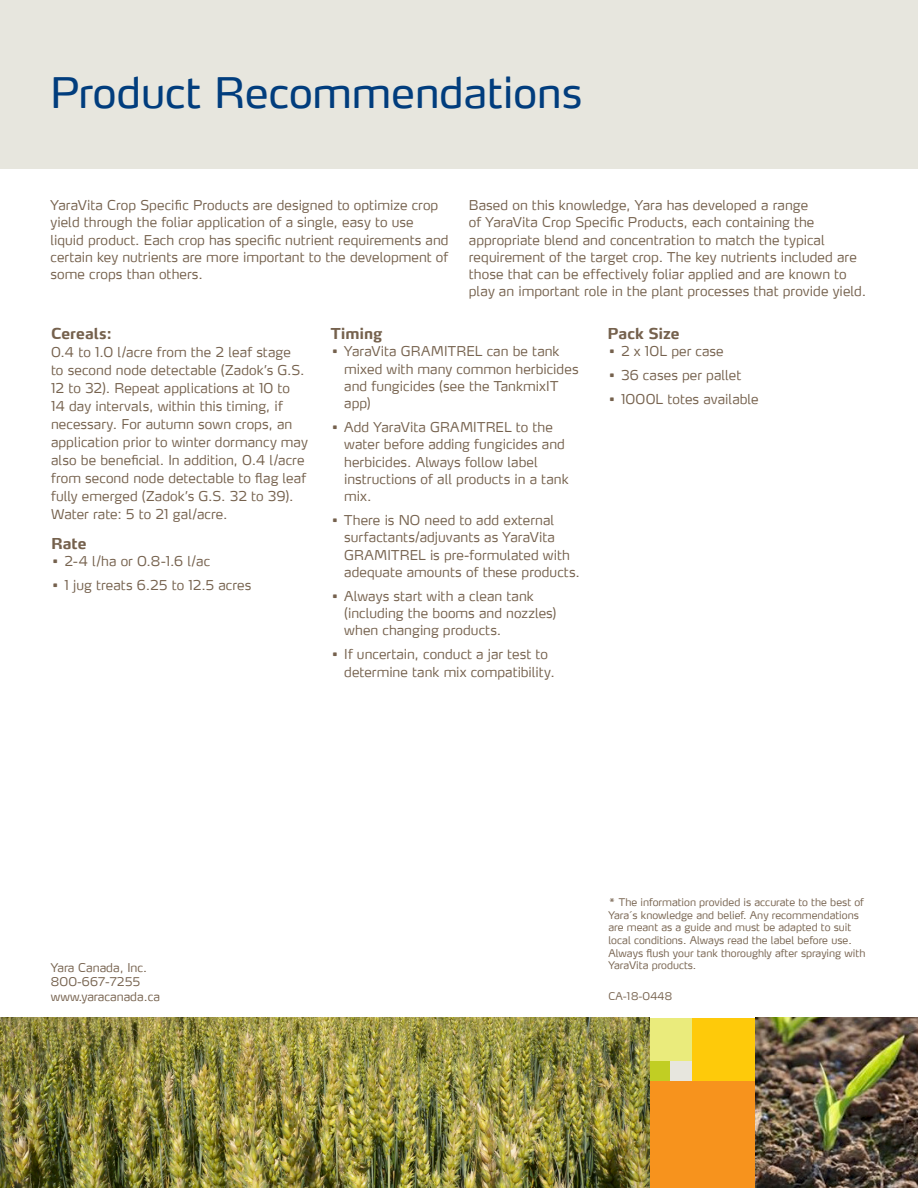
<style>
.page{position:relative;width:918px;height:1188px;background:#fff}
.page>*{position:absolute;margin:0;border:0;box-sizing:border-box;transform-origin:0 0}
.t1{font:42px "Yara Max LF";color:#013d7d}
.t2{font:700 15px "Yara Max LF";color:#75614d}
.t3{font:300 13.5px/17.2px "Yara Max LF";letter-spacing:.005em;color:#75614d}
.t4{font:300 12px "Yara Max LF";color:#75614d}
.t5{font:300 10.5px/12.6px "Yara Max LF";color:#75614d}
</style>
<div class="page">
<div style="left:649px;top:1060px;width:21px;height:22px;background:#c1ce23"></div>
<div style="left:670px;top:1060px;width:22px;height:22px;background:#e7e6de"></div>
<div style="left:649px;top:1018px;width:43px;height:42px;background:#eaeb7c"></div>
<div style="left:692px;top:1018px;width:64px;height:64px;background:#feca0a"></div>
<div style="left:649px;top:1082px;width:107px;height:106px;background:#f7931d"></div>
<div style="left:0;top:0;width:918px;height:169px;background:#e7e6de"></div>
<img style="left:0;top:1018px;width:649px;height:170px">
<img style="left:756px;top:1018px;width:162px;height:170px">
<p class="t1" style="left:50px;top:67px;width:534px">Product Recommendations</p>
<p class="t3" style="left:51px;top:196px;width:400px">YaraVita Crop Specific Products are designed to optimize crop yield through the foliar application of a single, easy to use liquid product. Each crop has specific nutrient requirements and certain key nutrients are more important to the development of some crops than others.</p>
<p class="t3" style="left:469px;top:196px;width:399px">Based on this knowledge, Yara has developed a range<br>of YaraVita Crop Specific Products, each containing the appropriate blend and concentration to match the typical requirement of the target crop. The key nutrients included are those that can be effectively foliar applied and are known to play an important role in the plant processes that provide yield.</p>
<p class="t2" style="left:51px;top:324px;width:63px">Cereals:</p>
<p class="t3" style="left:51px;top:343px;width:258px;line-height:18px">0.4 to 1.0 l/acre from the 2 leaf stage<br>to second node detectable (Zadok’s G.S.<br>12 to 32). Repeat applications at 10 to<br>14 day intervals, within this timing, if necessary. For autumn sown crops, an application prior to winter dormancy may also be beneficial. In addition, 0.4 l/acre from second node detectable to flag leaf fully emerged (Zadok’s G.S. 32 to 39).<br>Water rate: 5 to 21 gal/acre.</p>
<p class="t2" style="left:51px;top:534px;width:37px">Rate</p>
<p class="t3" style="left:53px;top:552px;width:159px">• 2-4 l/ha or 0.8-1.6 l/ac</p>
<p class="t3" style="left:53px;top:576px;width:200px">• 1 jug treats 6.25 to 12.5 acres</p>
<p class="t2" style="left:331px;top:324px;width:53px">Timing</p>
<p class="t3" style="left:344px;top:343px;width:236px;text-indent:-12px">• YaraVita GRAMITREL can be tank mixed with many common herbicides and fungicides (see the TankmixIT app)</p>
<p class="t3" style="left:344px;top:418px;width:226px;text-indent:-12px">• Add YaraVita GRAMITREL to the water before adding fungicides and herbicides. Always follow label instructions of all products in a tank mix.</p>
<p class="t3" style="left:344px;top:511px;width:237px;text-indent:-12px">• There is NO need to add external surfactants/adjuvants as YaraVita GRAMITREL is pre-formulated with adequate amounts of these products.</p>
<p class="t3" style="left:344px;top:587px;width:214px;text-indent:-12px">• Always start with a clean tank (including the booms and nozzles) when changing products.</p>
<p class="t3" style="left:344px;top:646px;width:212px;text-indent:-12px">• If uncertain, conduct a jar test to determine tank mix compatibility.</p>
<p class="t2" style="left:608px;top:324px;width:74px">Pack Size</p>
<p class="t3" style="left:609px;top:343px;width:116px">• 2 x 10L per case</p>
<p class="t3" style="left:609px;top:367px;width:134px">• 36 cases per pallet</p>
<p class="t3" style="left:609px;top:391px;width:151px">• 1000L totes available</p>
<p class="t5" style="left:608px;top:896px;width:258px">* The information provided is accurate to the best of Yara´s knowledge and belief. Any recommendations are meant as a guide and must be adapted to suit local conditions. Always read the label before use.<br>Always flush your tank thoroughly after spraying with YaraVita products.</p>
<p class="t4" style="left:51px;top:960px;width:98px">Yara Canada, Inc.</p>
<p class="t4" style="left:51px;top:974px;width:91px">800-667-7255</p>
<p class="t4" style="left:51px;top:989px;width:111px">www.yaracanada.ca</p>
<p class="t5" style="left:609px;top:989px;width:65px">CA-18-0448</p>
</div>
